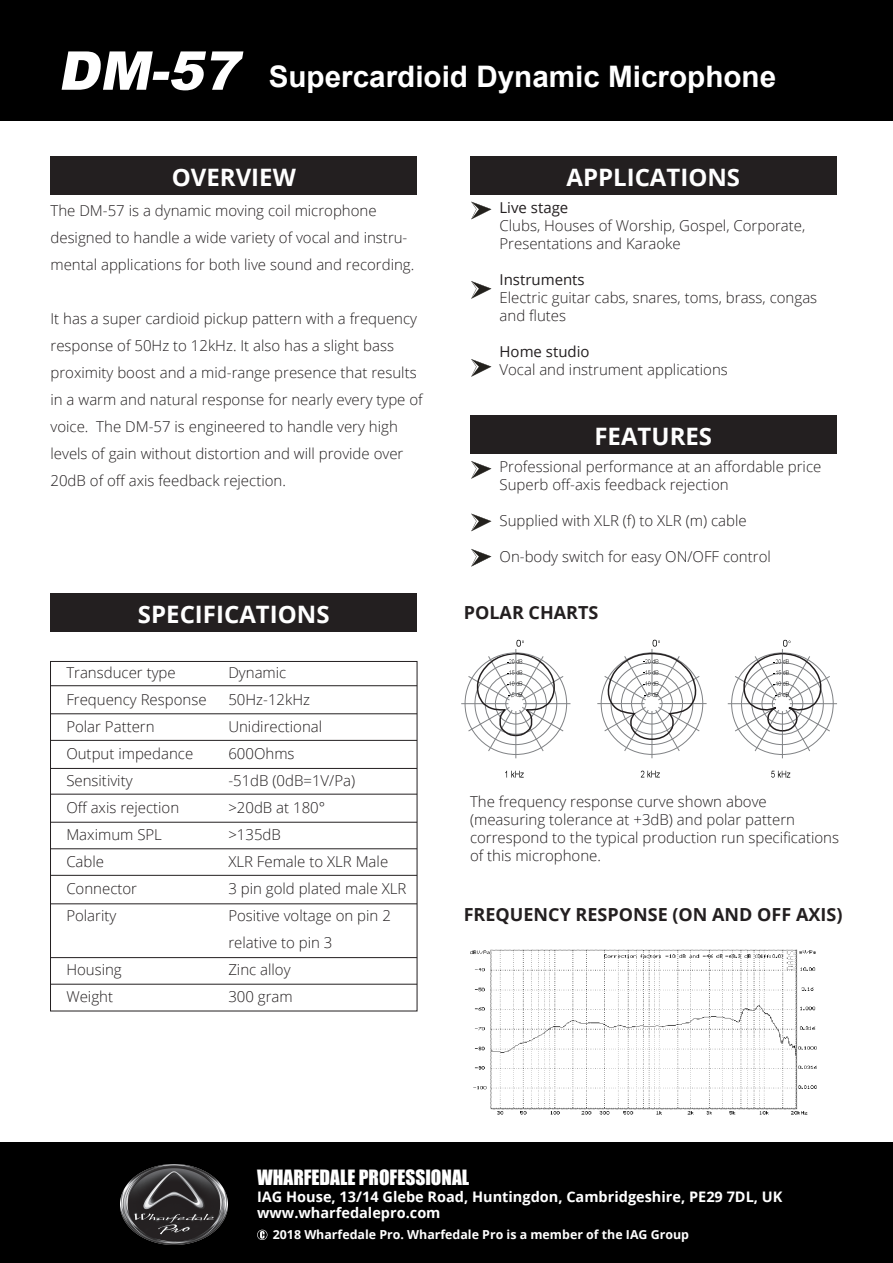
<style>
.page{position:relative;width:893px;height:1263px;background:#fff}
.page>*{position:absolute;margin:0;border:0;box-sizing:border-box;transform-origin:0 0}
.t1{font:700 29.7px "Arial";color:#fff}
.t2{font:700 24px "Open Sans";color:#fff}
.t3{font:19.35px "Impact";color:#fff}
.t4{font:700 18px "Open Sans";color:#231f20}
.t5{font:300 15px/27px "Open Sans";color:#231f20}
.t6{font:15px "Open Sans";color:#231f20}
.t7{font:700 14.55px/15px "Open Sans";color:#fff}
.t8{font:700 12.45px "Open Sans";color:#fff}
.s1{font-weight:900;font-style:italic;font-size:53.55px}
</style>
<div class="page">
<div style="left:0;top:0;width:893px;height:121px;background:#000"></div>
<div style="left:0;top:1142px;width:893px;height:121px;background:#000"></div>
<img style="left:121px;top:1164px;width:107px;height:80px">
<svg style="left:257px;top:1230px;width:10px;height:10px"></svg>
<div style="left:51px;top:156px;width:366px;height:39px;background:#231f20"></div>
<div style="left:51px;top:593px;width:366px;height:38px;background:#231f20"></div>
<div style="left:470px;top:156px;width:367px;height:39px;background:#231f20"></div>
<svg style="left:471px;top:202px;width:20px;height:17px"></svg>
<svg style="left:471px;top:281px;width:20px;height:18px"></svg>
<svg style="left:471px;top:359px;width:20px;height:18px"></svg>
<div style="left:470px;top:415px;width:367px;height:39px;background:#231f20"></div>
<svg style="left:471px;top:461px;width:20px;height:18px"></svg>
<svg style="left:471px;top:513px;width:20px;height:18px"></svg>
<svg style="left:471px;top:549px;width:20px;height:18px"></svg>
<hr style="left:516px;top:649px;width:1px;height:109px;background:#808285">
<hr style="left:461px;top:703px;width:109px;height:1px;background:#808285">
<svg style="left:505px;top:771px;width:19px;height:6px"></svg>
<svg style="left:468px;top:640px;width:96px;height:112px"></svg>
<hr style="left:652px;top:649px;width:1px;height:109px;background:#808285">
<hr style="left:597px;top:703px;width:110px;height:1px;background:#808285">
<svg style="left:641px;top:771px;width:19px;height:6px"></svg>
<svg style="left:653px;top:640px;width:7px;height:6px"></svg>
<hr style="left:782px;top:649px;width:1px;height:109px;background:#808285">
<hr style="left:728px;top:703px;width:109px;height:1px;background:#808285">
<svg style="left:771px;top:771px;width:19px;height:6px"></svg>
<svg style="left:734px;top:640px;width:97px;height:112px"></svg>
<svg style="left:604px;top:652px;width:96px;height:100px"></svg>
<img style="left:470px;top:949px;width:347px;height:166px">
<div style="left:50px;top:661px;width:367px;height:350px;border:1px solid #231f20"></div>
<hr style="left:51px;top:685px;width:366px;height:1px;background:#231f20">
<hr style="left:51px;top:713px;width:366px;height:1px;background:#231f20">
<hr style="left:51px;top:740px;width:366px;height:1px;background:#231f20">
<hr style="left:51px;top:768px;width:366px;height:1px;background:#231f20">
<hr style="left:51px;top:794px;width:366px;height:1px;background:#231f20">
<hr style="left:51px;top:822px;width:366px;height:1px;background:#231f20">
<hr style="left:51px;top:848px;width:366px;height:1px;background:#231f20">
<hr style="left:51px;top:903px;width:366px;height:1px;background:#231f20">
<hr style="left:51px;top:957px;width:366px;height:1px;background:#231f20">
<hr style="left:51px;top:984px;width:366px;height:1px;background:#231f20">
<hr style="left:51px;top:875px;width:366px;height:1px;background:#231f20">
<h1 class="t1" style="left:58px;top:57px;width:720px"><span class="s1">DM-57</span> Supercardioid Dynamic Microphone</h1>
<h2 class="t2" style="left:172px;top:160px;width:126px">OVERVIEW</h2>
<p class="t5" style="left:51px;top:196px;width:365px">The DM-57 is a dynamic moving coil microphone designed to handle a wide variety of vocal and instru&shy;mental applications for both live sound and recording.</p>
<p class="t5" style="left:51px;top:304px;width:374px">It has a super cardioid pickup pattern with a frequency response of 50Hz to 12kHz. It also has a slight bass proximity boost and a mid-range presence that results in a warm and natural response for nearly every type of voice. The DM-57 is engineered to handle very high levels of gain without distortion and will provide over 20dB of off axis feedback rejection.</p>
<h2 class="t2" style="left:138px;top:597px;width:193px">SPECIFICATIONS</h2>
<p class="t5" style="left:66px;top:659px;width:111px">Transducer type</p>
<p class="t5" style="left:228px;top:659px;width:60px">Dynamic</p>
<p class="t5" style="left:66px;top:686px;width:142px">Frequency Response</p>
<p class="t5" style="left:228px;top:686px;width:83px">50Hz-12kHz</p>
<p class="t5" style="left:66px;top:713px;width:90px">Polar Pattern</p>
<p class="t5" style="left:228px;top:713px;width:95px">Unidirectional</p>
<p class="t5" style="left:66px;top:740px;width:128px">Output impedance</p>
<p class="t5" style="left:228px;top:740px;width:68px">600Ohms</p>
<p class="t5" style="left:66px;top:767px;width:68px">Sensitivity</p>
<p class="t5" style="left:228px;top:767px;width:128px">-51dB (0dB=1V/Pa)</p>
<p class="t5" style="left:66px;top:794px;width:114px">Off axis rejection</p>
<p class="t5" style="left:228px;top:794px;width:98px">&gt;20dB at 180°</p>
<p class="t5" style="left:66px;top:821px;width:97px">Maximum SPL</p>
<p class="t5" style="left:228px;top:821px;width:54px">&gt;135dB</p>
<p class="t5" style="left:66px;top:848px;width:39px">Cable</p>
<p class="t5" style="left:228px;top:848px;width:161px">XLR Female to XLR Male</p>
<p class="t5" style="left:66px;top:875px;width:72px">Connector</p>
<p class="t5" style="left:228px;top:875px;width:180px">3 pin gold plated male XLR</p>
<p class="t5" style="left:66px;top:902px;width:52px">Polarity</p>
<p class="t5" style="left:228px;top:902px;width:164px">Positive voltage on pin 2 relative to pin 3</p>
<p class="t5" style="left:66px;top:956px;width:57px">Housing</p>
<p class="t5" style="left:228px;top:956px;width:64px">Zinc alloy</p>
<p class="t5" style="left:66px;top:983px;width:48px">Weight</p>
<p class="t5" style="left:228px;top:983px;width:66px">300 gram</p>
<h2 class="t2" style="left:566px;top:160px;width:175px">APPLICATIONS</h2>
<p class="t6" style="left:499px;top:197px;width:70px">Live stage</p>
<p class="t5" style="left:499px;top:216px;width:307px;line-height:18px">Clubs, Houses of Worship, Gospel, Corporate,<br>Presentations and Karaoke</p>
<p class="t6" style="left:499px;top:269px;width:87px">Instruments</p>
<p class="t5" style="left:499px;top:288px;width:319px;line-height:18px">Electric guitar cabs, snares, toms, brass, congas and flutes</p>
<p class="t6" style="left:499px;top:341px;width:92px">Home studio</p>
<p class="t5" style="left:499px;top:355px;width:230px">Vocal and instrument applications</p>
<h2 class="t2" style="left:594px;top:419px;width:119px">FEATURES</h2>
<p class="t5" style="left:499px;top:457px;width:323px;line-height:18px">Professional performance at an affordable price<br>Superb off-axis feedback rejection</p>
<p class="t5" style="left:499px;top:507px;width:249px">Supplied with XLR (f) to XLR (m) cable</p>
<p class="t5" style="left:499px;top:543px;width:273px">On-body switch for easy ON/OFF control</p>
<p class="t4" style="left:464px;top:600px;width:136px">POLAR CHARTS</p>
<p class="t5" style="left:470px;top:792px;width:371px;line-height:18px">The frequency response curve shown above (measuring tolerance at +3dB) and polar pattern correspond to the typical production run specifications of this microphone.</p>
<p class="t4" style="left:464px;top:902px;width:380px">FREQUENCY RESPONSE (ON AND OFF AXIS)</p>
<p class="t3" style="left:257px;top:1162px;width:214px">WHARFEDALE PROFESSIONAL</p>
<p class="t7" style="left:257px;top:1189px;width:527px">IAG House, 13/14 Glebe Road, Huntingdon, Cambridgeshire, PE29 7DL, UK www.wharfedalepro.com</p>
<p class="t8" style="left:273px;top:1226px;width:418px">2018 Wharfedale Pro. Wharfedale Pro is a member of the IAG Group</p>
</div>
